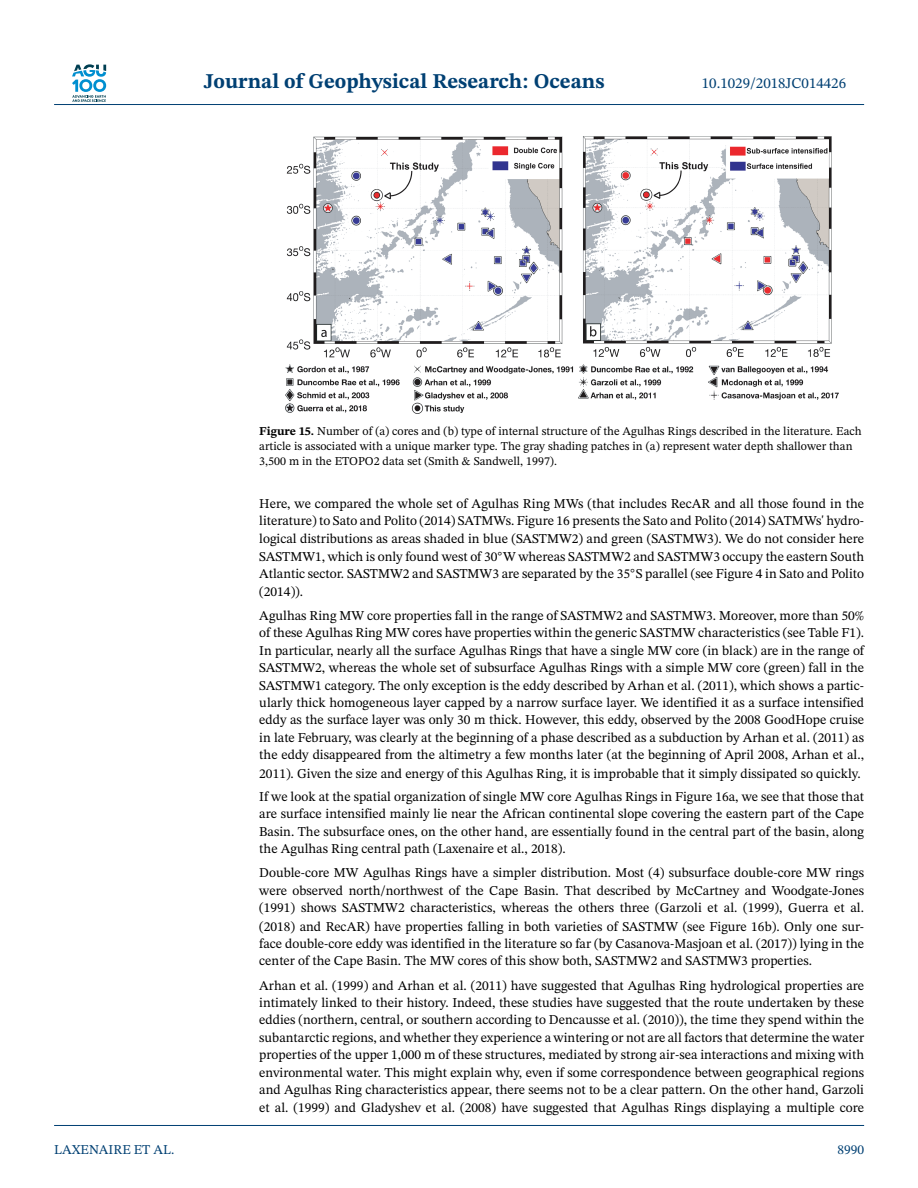
<style>
.page{position:relative;width:918px;height:1188px;background:#fff}
.page>*{position:absolute;margin:0;border:0;box-sizing:border-box;transform-origin:0 0}
.t1{font:700 21px "STIX Two Text";color:#004073}
.t2{font:15px "STIX Two Text";color:#004073}
.t3{font:13.5px/17.5px "STIX Two Text";color:#000;text-align:justify}
.t4{font:13.5px "STIX Two Text";color:#004073}
.t5{font:12px/15px "STIX Two Text";color:#000}
.s1{font-weight:700}
</style>
<div class="page">
<svg style="left:72px;top:64px;width:34px;height:38px"></svg>
<hr style="left:54px;top:104px;width:810px;height:1px;background:#004073">
<img style="left:285px;top:136px;width:554px;height:278px">
<hr style="left:54px;top:1125px;width:810px;height:1px;background:#004073">
<h1 class="t1" style="left:204px;top:73px;width:402px">Journal of Geophysical Research: Oceans</h1>
<p class="t2" style="left:702px;top:77px;width:146px">10.1029/2018JC014426</p>
<p class="t5" style="left:259px;top:425px;width:604px"><span class="s1">Figure 15.</span> Number of (a) cores and (b) type of internal structure of the Agulhas Rings described in the literature. Each article is associated with a unique marker type. The gray shading patches in (a) represent water depth shallower than<br>3,500 m in the ETOPO2 data set (Smith &amp; Sandwell, 1997).</p>
<p class="t3" style="left:259px;top:496px;width:606px">Here, we compared the whole set of Agulhas Ring MWs (that includes RecAR and all those found in the literature) to Sato and Polito (2014) SATMWs. Figure 16 presents the Sato and Polito (2014) SATMWs' hydro&shy;logical distributions as areas shaded in blue (SASTMW2) and green (SASTMW3). We do not consider here SASTMW1, which is only found west of 30<sup>◦</sup>W whereas SASTMW2 and SASTMW3 occupy the eastern South Atlantic sector. SASTMW2 and SASTMW3 are separated by the 35<sup>◦</sup>S parallel (see Figure 4 in Sato and Polito (2014)).</p>
<p class="t3" style="left:259px;top:608px;width:606px">Agulhas Ring MW core properties fall in the range of SASTMW2 and SASTMW3. Moreover, more than 50% of these Agulhas Ring MW cores have properties within the generic SASTMW characteristics (see Table F1).<br>In particular, nearly all the surface Agulhas Rings that have a single MW core (in black) are in the range of SASTMW2, whereas the whole set of subsurface Agulhas Rings with a simple MW core (green) fall in the SASTMW1 category. The only exception is the eddy described by Arhan et al. (2011), which shows a partic&shy;ularly thick homogeneous layer capped by a narrow surface layer. We identified it as a surface intensified eddy as the surface layer was only 30 m thick. However, this eddy, observed by the 2008 GoodHope cruise in late February, was clearly at the beginning of a phase described as a subduction by Arhan et al. (2011) as the eddy disappeared from the altimetry a few months later (at the beginning of April 2008, Arhan et al., 2011). Given the size and energy of this Agulhas Ring, it is improbable that it simply dissipated so quickly.</p>
<p class="t3" style="left:259px;top:789px;width:606px">If we look at the spatial organization of single MW core Agulhas Rings in Figure 16a, we see that those that are surface intensified mainly lie near the African continental slope covering the eastern part of the Cape Basin. The subsurface ones, on the other hand, are essentially found in the central part of the basin, along the Agulhas Ring central path (Laxenaire et al., 2018).</p>
<p class="t3" style="left:259px;top:865px;width:606px">Double-core MW Agulhas Rings have a simpler distribution. Most (4) subsurface double-core MW rings were observed north/northwest of the Cape Basin. That described by McCartney and Woodgate-Jones (1991) shows SASTMW2 characteristics, whereas the others three (Garzoli et al. (1999), Guerra et al. (2018) and RecAR) have properties falling in both varieties of SASTMW (see Figure 16b). Only one sur&shy;face double-core eddy was identified in the literature so far (by Casanova-Masjoan et al. (2017)) lying in the center of the Cape Basin. The MW cores of this show both, SASTMW2 and SASTMW3 properties.</p>
<p class="t3" style="left:259px;top:978px;width:606px">Arhan et al. (1999) and Arhan et al. (2011) have suggested that Agulhas Ring hydrological properties are intimately linked to their history. Indeed, these studies have suggested that the route undertaken by these eddies (northern, central, or southern according to Dencausse et al. (2010)), the time they spend within the subantarctic regions, and whether they experience a wintering or not are all factors that determine the water properties of the upper 1,000 m of these structures, mediated by strong air-sea interactions and mixing with environmental water. This might explain why, even if some correspondence between geographical regions and Agulhas Ring characteristics appear, there seems not to be a clear pattern. On the other hand, Garzoli et al. (1999) and Gladyshev et al. (2008) have suggested that Agulhas Rings displaying a multiple core</p>
<p class="t4" style="left:54px;top:1144px;width:122px">LAXENAIRE ET AL.</p>
<p class="t4" style="left:837px;top:1144px;width:28px">8990</p>
</div>
